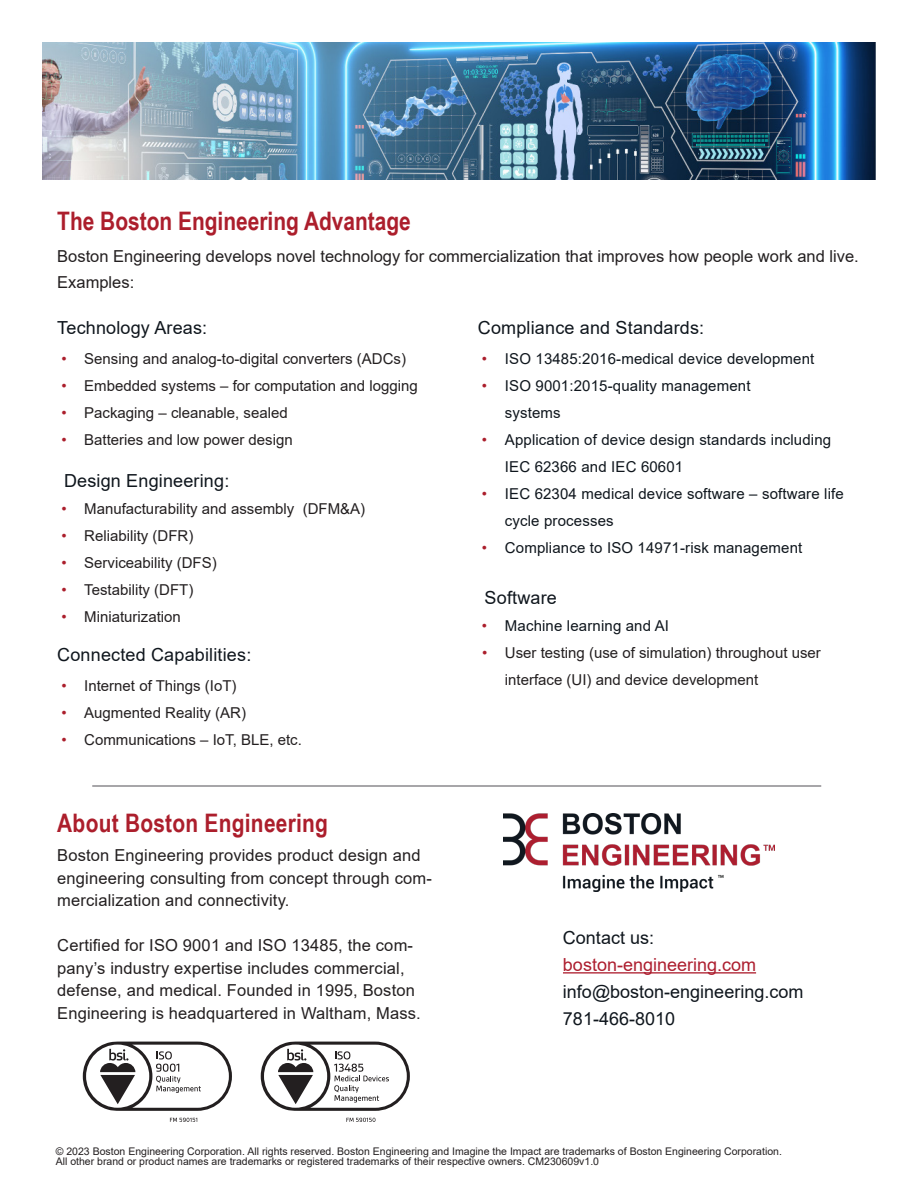
<style>
.page{position:relative;width:918px;height:1188px;background:#fff}
.page>*{position:absolute;margin:0;border:0;box-sizing:border-box;transform-origin:0 0}
.Red_Subhead{font:700 25.5px "Arial Narrow";color:#ac1e2c}
.First_Bullet{font:18px "Arial";letter-spacing:.01em;color:#0f161d}
.t1{font:18px "Arial";color:#ad1e2f}
.t2{font:16.5px/22.5px "Arial";letter-spacing:.01em;color:#231f20}
.t3{font:15px/27px "Arial";color:#231f20}
.t4{font:15px/27px "Arial";letter-spacing:.01em;color:#0f161d}
.t5{font:10.5px/10.5px "Arial";color:#231f20}
.s1{color:#ab1e2c}
</style>
<div class="page">
<img style="left:42px;top:42px;width:834px;height:138px">
<hr style="left:92px;top:785px;width:729px;height:2px;background:#8b8a8e">
<hr style="left:563px;top:972px;width:193px;height:2px;background:#ad1e2f">
<img style="left:503px;top:813px;width:271px;height:79px">
<svg style="left:346px;top:1118px;width:29px;height:4px"></svg>
<svg style="left:261px;top:1042px;width:149px;height:69px"></svg>
<svg style="left:83px;top:1042px;width:149px;height:69px"></svg>
<svg style="left:170px;top:1118px;width:27px;height:4px"></svg>
<p class="Red_Subhead" style="left:57px;top:202px;width:355px">The Boston Engineering Advantage</p>
<p class="t2" style="left:57px;top:244px;width:803px;line-height:25.5px">Boston Engineering develops novel technology for commercialization that improves how people work and live.<br>Examples:</p>
<p class="First_Bullet" style="left:57px;top:316px;width:151px">Technology Areas:</p>
<p class="t3" style="left:61px;top:345px;width:346px"><span class="s1">•</span> Sensing and analog-to-digital converters (ADCs)</p>
<p class="t3" style="left:61px;top:372px;width:358px"><span class="s1">•</span> Embedded systems – for computation and logging</p>
<p class="t3" style="left:61px;top:399px;width:228px"><span class="s1">•</span> Packaging – cleanable, sealed</p>
<p class="t3" style="left:61px;top:426px;width:233px"><span class="s1">•</span> Batteries and low power design</p>
<p class="First_Bullet" style="left:64px;top:468px;width:167px">Design Engineering:</p>
<p class="t3" style="left:61px;top:495px;width:305px"><span class="s1">•</span> Manufacturability and assembly (DFM&amp;A)</p>
<p class="t3" style="left:61px;top:522px;width:134px"><span class="s1">•</span> Reliability (DFR)</p>
<p class="t3" style="left:61px;top:549px;width:157px"><span class="s1">•</span> Serviceability (DFS)</p>
<p class="t3" style="left:61px;top:576px;width:134px"><span class="s1">•</span> Testability (DFT)</p>
<p class="t3" style="left:61px;top:603px;width:121px"><span class="s1">•</span> Miniaturization</p>
<p class="First_Bullet" style="left:57px;top:642px;width:196px">Connected Capabilities:</p>
<p class="t3" style="left:61px;top:672px;width:177px"><span class="s1">•</span> Internet of Things (IoT)</p>
<p class="t3" style="left:61px;top:699px;width:186px"><span class="s1">•</span> Augmented Reality (AR)</p>
<p class="t3" style="left:61px;top:726px;width:242px"><span class="s1">•</span> Communications – IoT, BLE, etc.</p>
<p class="Red_Subhead" style="left:57px;top:804px;width:272px">About Boston Engineering</p>
<p class="t2" style="left:57px;top:844px;width:376px">Boston Engineering provides product design and engineering consulting from concept through com&shy;mercialization and connectivity.</p>
<p class="t2" style="left:57px;top:934px;width:365px">Certified for ISO 9001 and ISO 13485, the com&shy;pany’s industry expertise includes commercial, defense, and medical. Founded in 1995, Boston Engineering is headquartered in Waltham, Mass.</p>
<p class="First_Bullet" style="left:478px;top:316px;width:228px">Compliance and Standards:</p>
<p class="t4" style="left:482px;top:345px;width:334px"><span class="s1">•</span> ISO 13485:2016-medical device development</p>
<p class="t4" style="left:505px;top:372px;width:247px;text-indent:-23px"><span class="s1">•</span> ISO 9001:2015-quality management systems</p>
<p class="t4" style="left:505px;top:426px;width:328px;text-indent:-23px"><span class="s1">•</span> Application of device design standards including<br>IEC 62366 and IEC 60601</p>
<p class="t4" style="left:505px;top:480px;width:341px;text-indent:-23px"><span class="s1">•</span> IEC 62304 medical device software – software life cycle processes</p>
<p class="t4" style="left:482px;top:534px;width:322px"><span class="s1">•</span> Compliance to ISO 14971-risk management</p>
<p class="First_Bullet" style="left:485px;top:585px;width:74px">Software</p>
<p class="t4" style="left:482px;top:612px;width:189px"><span class="s1">•</span> Machine learning and AI</p>
<p class="t3" style="left:505px;top:639px;width:317px;text-indent:-23px"><span class="s1">•</span> User testing (use of simulation) throughout user interface (UI) and device development</p>
<p class="First_Bullet" style="left:563px;top:925px;width:93px">Contact us:</p>
<p class="t1" style="left:563px;top:952px;width:195px">boston-engineering.com</p>
<p class="First_Bullet" style="left:563px;top:979px;width:242px">info@boston-engineering.com</p>
<p class="First_Bullet" style="left:563px;top:1006px;width:114px">781-466-8010</p>
<p class="t5" style="left:56px;top:1146px;width:728px">© 2023 Boston Engineering Corporation. All rights reserved. Boston Engineering and Imagine the Impact are trademarks of Boston Engineering Corporation.<br>All other brand or product names are trademarks or registered trademarks of their respective owners. CM230609v1.0</p>
</div>
